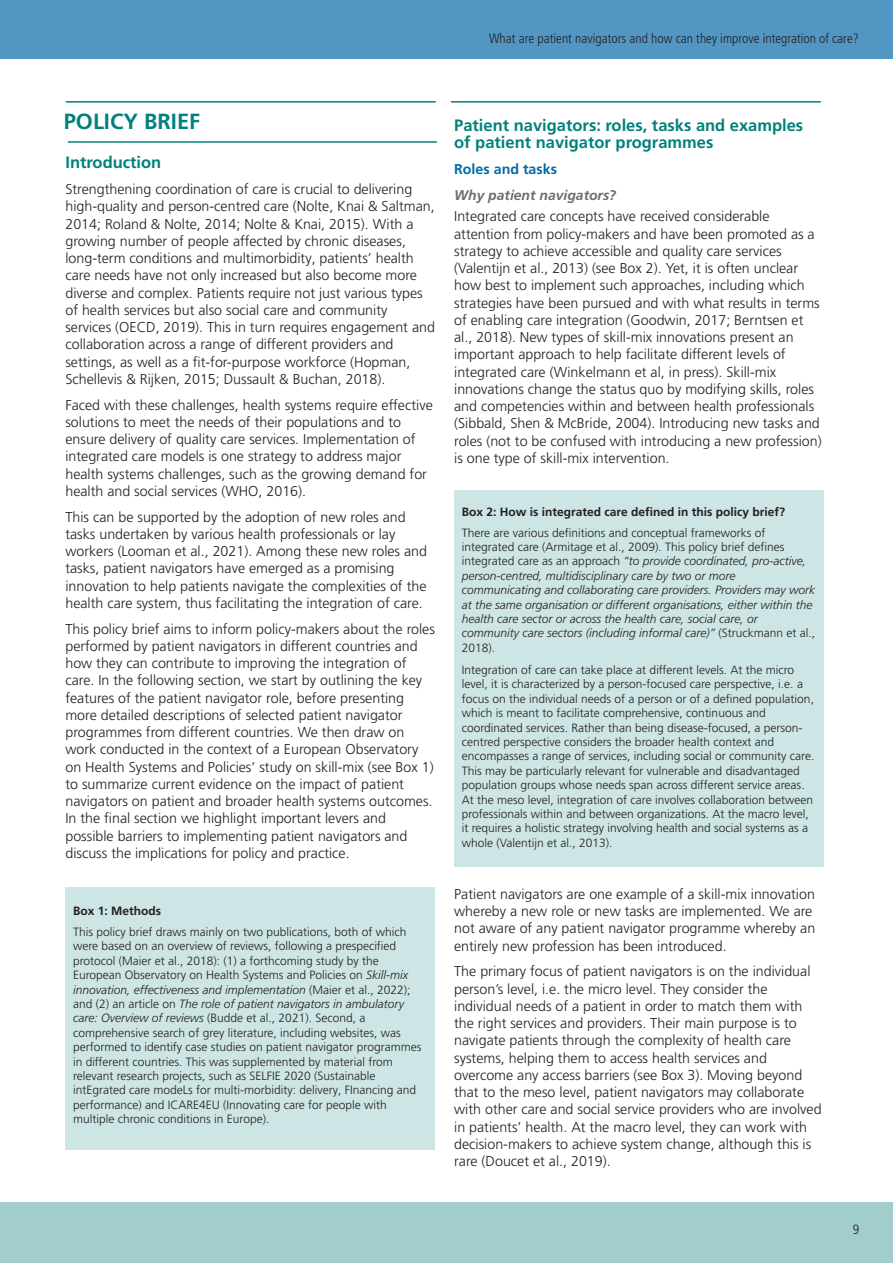
<style>
.page{position:relative;width:893px;height:1263px;background:#fff}
.page>*{position:absolute;margin:0;border:0;box-sizing:border-box;transform-origin:0 0}
.t1{font:700 21.9px "Frutiger LT Pro";color:#00817c}
.t2{font:700 16.5px/17.1px "Frutiger LT Pro";color:#00817c}
.t3{font:300 14.25px/17.2px "Frutiger LT Pro";color:#231f20}
.t4{font:700 14.25px "Frutiger LT Pro";color:#006ca7}
.t5{font:italic 700 13.95px "Frutiger LT Pro";color:#6c6d70}
.t6{font:300 condensed 13.5px "Frutiger LT Pro";color:#231f20}
.t7{font:300 12px/14.4px "Frutiger LT Pro";color:#231f20}
.t8{font:italic 300 12px/14.4px "Frutiger LT Pro";color:#231f20}
.t9{font:700 12px "Frutiger LT Pro";color:#231f20}
.s1{font-style:italic}
.s2{font-style:normal}
</style>
<div class="page">
<div style="left:454px;top:490px;width:370px;height:376px;background:#cde5e4"></div>
<div style="left:65px;top:887px;width:370px;height:262px;background:#cde5e4"></div>
<div style="left:0;top:0;width:893px;height:59px;background:#5296c4"></div>
<div style="left:0;top:1203px;width:893px;height:60px;background:#a2cdcd"></div>
<hr style="left:68px;top:141px;width:369px;height:2px;background:#00817c">
<hr style="left:66px;top:101px;width:370px;height:2px;background:#00817c">
<hr style="left:451px;top:101px;width:370px;height:2px;background:#00817c">
<p class="t6" style="left:489px;top:32px;width:371px">What are patient navigators and how can they improve integration of care?</p>
<p class="t1" style="left:64px;top:113px;width:138px">POLICY BRIEF</p>
<p class="t2" style="left:65px;top:155px;width:97px">Introduction</p>
<p class="t3" style="left:65px;top:182px;width:371px">Strengthening coordination of care is crucial to delivering high-quality and person-centred care (Nolte, Knai &amp; Saltman, 2014; Roland &amp; Nolte, 2014; Nolte &amp; Knai, 2015). With a growing number of people affected by chronic diseases, long-term conditions and multimorbidity, patients’ health care needs have not only increased but also become more diverse and complex. Patients require not just various types of health services but also social care and community services (OECD, 2019). This in turn requires engagement and collaboration across a range of different providers and settings, as well as a fit-for-purpose workforce (Hopman, Schellevis &amp; Rijken, 2015; Dussault &amp; Buchan, 2018).</p>
<p class="t3" style="left:65px;top:397px;width:369px">Faced with these challenges, health systems require effective solutions to meet the needs of their populations and to ensure delivery of quality care services. Implementation of integrated care models is one strategy to address major health systems challenges, such as the growing demand for health and social services (WHO, 2016).</p>
<p class="t3" style="left:65px;top:509px;width:363px">This can be supported by the adoption of new roles and tasks undertaken by various health professionals or lay workers (Looman et al., 2021). Among these new roles and tasks, patient navigators have emerged as a promising innovation to help patients navigate the complexities of the health care system, thus facilitating the integration of care.</p>
<p class="t3" style="left:65px;top:621px;width:371px">This policy brief aims to inform policy-makers about the roles performed by patient navigators in different countries and how they can contribute to improving the integration of care. In the following section, we start by outlining the key features of the patient navigator role, before presenting more detailed descriptions of selected patient navigator programmes from different countries. We then draw on work conducted in the context of a European Observatory on Health Systems and Policies’ study on skill-mix (see Box 1) to summarize current evidence on the impact of patient navigators on patient and broader health systems outcomes.<br>In the final section we highlight important levers and possible barriers to implementing patient navigators and discuss the implications for policy and practice.</p>
<p class="t9" style="left:73px;top:906px;width:90px">Box 1: Methods</p>
<p class="t7" style="left:73px;top:925px;width:350px">This policy brief draws mainly on two publications, both of which were based on an overview of reviews, following a prespecified protocol (Maier et al., 2018): (1) a forthcoming study by the European Observatory on Health Systems and Policies on <span class="s1">Skill-mix innovation, effectiveness and implementation</span> (Maier et al., 2022); and (2) an article on <span class="s1">The role of patient navigators in ambulatory care: Overview of reviews</span> (Budde et al., 2021). Second, a comprehensive search of grey literature, including websites, was performed to identify case studies on patient navigator programmes in different countries. This was supplemented by material from relevant research projects, such as SELFIE 2020 (Sustainable intEgrated care modeLs for multi-morbidity: delivery, FInancing and performance) and ICARE4EU (Innovating care for people with multiple chronic conditions in Europe).</p>
<p class="t2" style="left:454px;top:118px;width:351px">Patient navigators: roles, tasks and examples of patient navigator programmes</p>
<p class="t4" style="left:454px;top:163px;width:104px">Roles and tasks</p>
<p class="t5" style="left:454px;top:189px;width:164px">Why patient navigators?</p>
<p class="t3" style="left:454px;top:209px;width:369px">Integrated care concepts have received considerable attention from policy-makers and have been promoted as a strategy to achieve accessible and quality care services (Valentijn et al., 2013) (see Box 2). Yet, it is often unclear how best to implement such approaches, including which strategies have been pursued and with what results in terms of enabling care integration (Goodwin, 2017; Berntsen et al., 2018). New types of skill-mix innovations present an important approach to help facilitate different levels of integrated care (Winkelmann et al, in press). Skill-mix innovations change the status quo by modifying skills, roles and competencies within and between health professionals (Sibbald, Shen &amp; McBride, 2004). Introducing new tasks and roles (not to be confused with introducing a new profession) is one type of skill-mix intervention.</p>
<p class="t9" style="left:462px;top:507px;width:325px">Box 2: How is integrated care defined in this policy brief?</p>
<p class="t8" style="left:462px;top:526px;width:355px"><span class="s2">There are various definitions and conceptual frameworks of integrated care (Armitage et al., 2009). This policy brief defines integrated care as an approach</span> “to provide coordinated, pro-active, person-centred, multidisciplinary care by two or more communicating and collaborating care providers. Providers may work at the same organisation or different organisations, either within the health care sector or across the health care, social care, or community care sectors (including informal care)” <span class="s2">(Struckmann et al., 2018).</span></p>
<p class="t7" style="left:462px;top:663px;width:354px">Integration of care can take place at different levels. At the micro level, it is characterized by a person-focused care perspective, i.e. a focus on the individual needs of a person or of a defined population, which is meant to facilitate comprehensive, continuous and coordinated services. Rather than being disease-focused, a person&shy;centred perspective considers the broader health context and encompasses a range of services, including social or community care.<br>This may be particularly relevant for vulnerable and disadvantaged population groups whose needs span across different service areas.<br>At the meso level, integration of care involves collaboration between professionals within and between organizations. At the macro level, it requires a holistic strategy involving health and social systems as a whole (Valentijn et al., 2013).</p>
<p class="t3" style="left:454px;top:886px;width:363px">Patient navigators are one example of a skill-mix innovation whereby a new role or new tasks are implemented. We are not aware of any patient navigator programme whereby an entirely new profession has been introduced.</p>
<p class="t3" style="left:454px;top:964px;width:369px">The primary focus of patient navigators is on the individual person’s level, i.e. the micro level. They consider the individual needs of a patient in order to match them with the right services and providers. Their main purpose is to navigate patients through the complexity of health care systems, helping them to access health services and overcome any access barriers (see Box 3). Moving beyond that to the meso level, patient navigators may collaborate with other care and social service providers who are involved in patients’ health. At the macro level, they can work with decision-makers to achieve system change, although this is rare (Doucet et al., 2019).</p>
<p class="t6" style="left:853px;top:1224px;width:8px">9</p>
</div>
